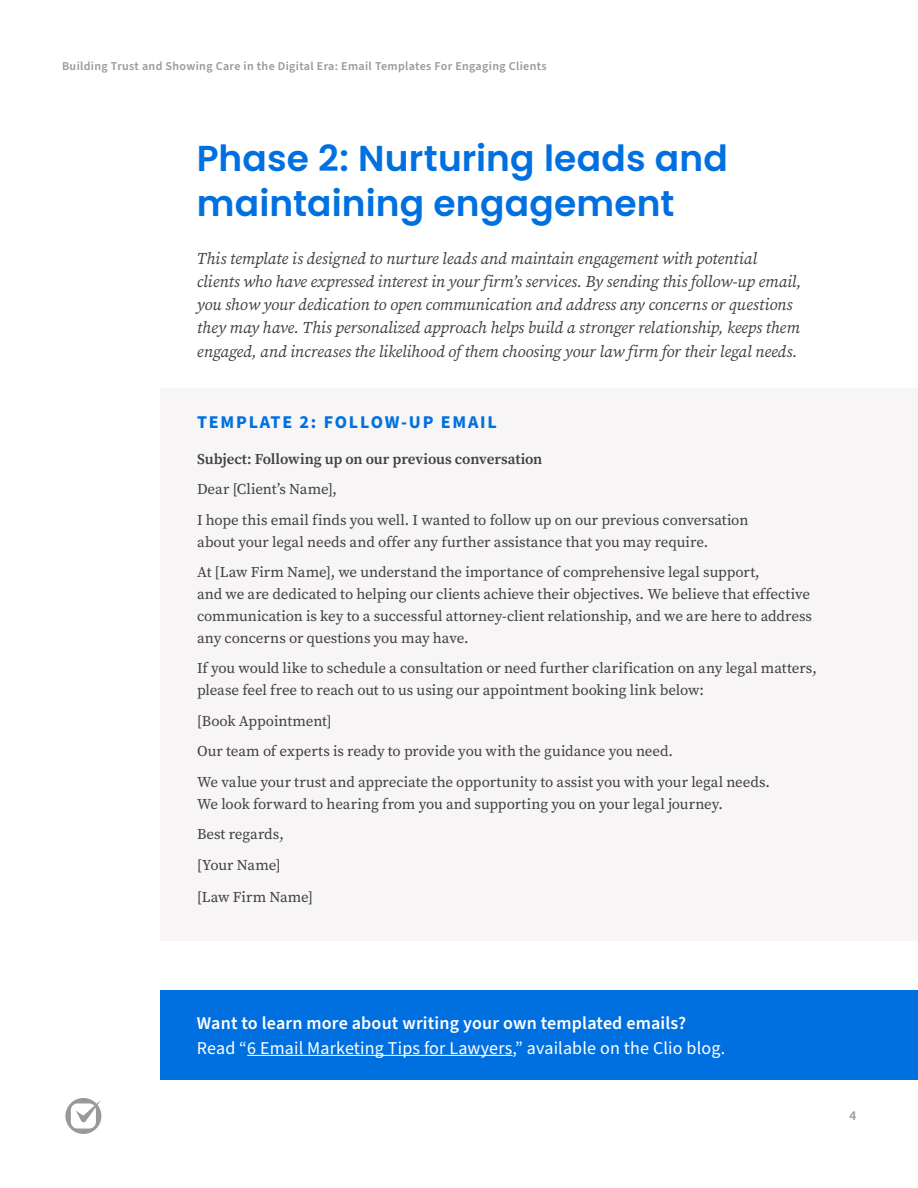
<style>
.page{position:relative;width:918px;height:1188px;background:#fff}
.page>*{position:absolute;margin:0;border:0;box-sizing:border-box;transform-origin:0 0}
.t1{font:600 36px/45px "Poppins";letter-spacing:.005em;color:#0070e0}
.t2{font:18px "Source Sans Pro";letter-spacing:.01em;color:#fff}
.t3{font:600 18px "Source Sans Pro";letter-spacing:.01em;color:#fff}
.t4{font:700 18px "Source Sans Pro";letter-spacing:.1em;color:#0070e0}
.t5{font:italic 16.5px/23.2px "Source Serif Pro";letter-spacing:-.01em;color:#404040}
.t6{font:15px/30.6px "Source Serif Pro";letter-spacing:-.005em;color:#404040}
.t7{font:600 15px "Source Serif Pro";letter-spacing:-.01em;color:#404040}
.t8{font:600 13.5px "Source Sans Pro";color:#999}
.t9{font:600 12px "Source Sans Pro";letter-spacing:.03em;color:#999}
</style>
<div class="page">
<div style="left:160px;top:388px;width:758px;height:552px;background:#f7f5f5"></div>
<div style="left:160px;top:990px;width:758px;height:90px;background:#0070e0"></div>
<hr style="left:247px;top:1055px;width:265px;height:1px;background:#fff">
<svg style="left:65px;top:1098px;width:36px;height:36px"></svg>
<p class="t9" style="left:62px;top:58px;width:486px">Building Trust and Showing Care in the Digital Era: Email Templates For Engaging Clients</p>
<h1 class="t1" style="left:197px;top:136px;width:532px">Phase 2: Nurturing leads and maintaining engagement</h1>
<p class="t5" style="left:197px;top:246px;width:606px">This template is designed to nurture leads and maintain engagement with potential clients who have expressed interest in your firm’s services. By sending this follow-up email, you show your dedication to open communication and address any concerns or questions they may have. This personalized approach helps build a stronger relationship, keeps them engaged, and increases the likelihood of them choosing your law firm for their legal needs.</p>
<p class="t4" style="left:197px;top:410px;width:301px">TEMPLATE 2: FOLLOW-UP EMAIL</p>
<p class="t7" style="left:197px;top:448px;width:347px">Subject: Following up on our previous conversation</p>
<p class="t6" style="left:197px;top:474px;width:553px">Dear [Client’s Name],<br>I hope this email finds you well. I wanted to follow up on our previous conversation</p>
<p class="t6" style="left:197px;top:526px;width:564px">about your legal needs and offer any further assistance that you may require.<br>At [Law Firm Name], we understand the importance of comprehensive legal support,</p>
<p class="t6" style="left:197px;top:583px;width:617px;line-height:21.8px">and we are dedicated to helping our clients achieve their objectives. We believe that effective communication is key to a successful attorney-client relationship, and we are here to address any concerns or questions you may have.</p>
<p class="t6" style="left:197px;top:657px;width:621px;line-height:21.8px">If you would like to schedule a consultation or need further clarification on any legal matters, please feel free to reach out to us using our appointment booking link below:</p>
<p class="t6" style="left:197px;top:705px;width:575px">[Book Appointment]<br>Our team of experts is ready to provide you with the guidance you need.<br>We value your trust and appreciate the opportunity to assist you with your legal needs.</p>
<p class="t6" style="left:197px;top:789px;width:528px">We look forward to hearing from you and supporting you on your legal journey.<br>Best regards,<br>[Your Name]</p>
<p class="t6" style="left:197px;top:882px;width:118px">[Law Firm Name]</p>
<p class="t3" style="left:197px;top:1011px;width:491px">Want to learn more about writing your own templated emails?</p>
<p class="t2" style="left:197px;top:1036px;width:530px">Read “6 Email Marketing Tips for Lawyers,” available on the Clio blog.</p>
<p class="t8" style="left:850px;top:1106px;width:8px">4</p>
</div>
